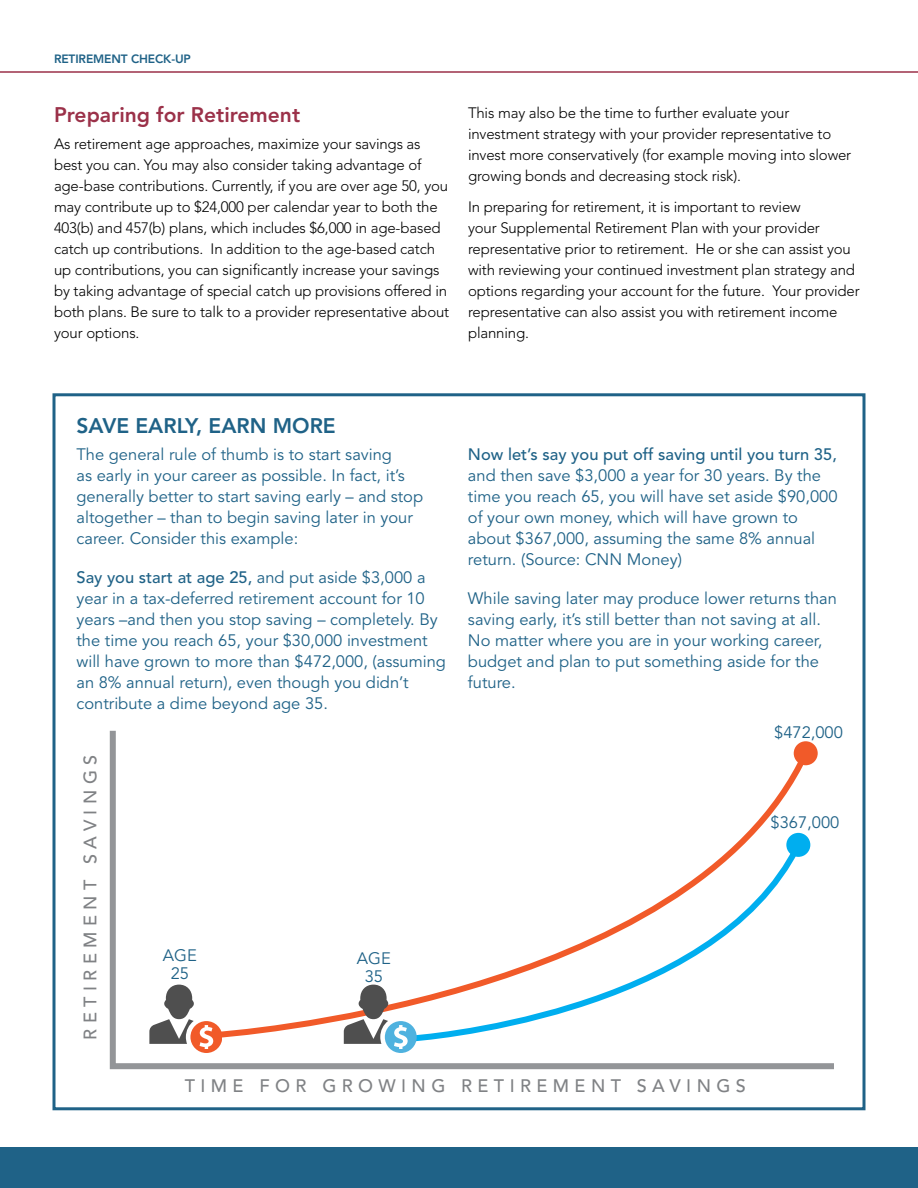
<style>
.page{position:relative;width:918px;height:1188px;background:#fff}
.page>*{position:absolute;margin:0;border:0;box-sizing:border-box;transform-origin:0 0}
.t1{font:800 21px "Avenir";color:#9b3149}
.t2{font:800 21px "Avenir";color:#1f6287}
.t3{font:500 18px "Avenir";letter-spacing:.3em;color:#808285}
.t4{font:16.5px/21px "Avenir";color:#1f6287}
.t5{font:500 16.5px "Avenir";color:#1f6287}
.t6{font:300 15px/21px "Avenir";letter-spacing:-.01em;color:#000}
.t7{font:800 12px "Avenir";letter-spacing:-.01em;color:#1f6287}
.s1{font-weight:500}
</style>
<div class="page">
<div style="left:0;top:1148px;width:918px;height:40px;background:#1f6287"></div>
<hr style="left:0;top:71px;width:918px;height:2px;background:#9b3149">
<div style="left:52px;top:393px;width:814px;height:717px;border:3px solid #1f6287"></div>
<svg style="left:109px;top:730px;width:725px;height:340px"></svg>
<svg style="left:210px;top:745px;width:604px;height:296px"></svg>
<div style="left:794px;top:741px;width:24px;height:24px;background:#f15a29;border-radius:50%"></div>
<svg style="left:149px;top:985px;width:73px;height:68px"></svg>
<svg style="left:405px;top:837px;width:401px;height:208px"></svg>
<div style="left:786px;top:833px;width:24px;height:24px;background:#00aeef;border-radius:50%"></div>
<svg style="left:344px;top:985px;width:73px;height:68px"></svg>
<p class="t7" style="left:54px;top:52px;width:138px">RETIREMENT CHECK-UP</p>
<h1 class="t1" style="left:54px;top:102px;width:248px">Preparing for Retirement</h1>
<p class="t6" style="left:54px;top:133px;width:397px">As retirement age approaches, maximize your savings as best you can. You may also consider taking advantage of age-base contributions. Currently, if you are over age 50, you may contribute up to $24,000 per calendar year to both the 403(b) and 457(b) plans, which includes $6,000 in age-based catch up contributions. In addition to the age-based catch up contributions, you can significantly increase your savings by taking advantage of special catch up provisions offered in both plans. Be sure to talk to a provider representative about your options.</p>
<p class="t6" style="left:468px;top:102px;width:385px">This may also be the time to further evaluate your investment strategy with your provider representative to invest more conservatively (for example moving into slower growing bonds and decreasing stock risk).</p>
<p class="t6" style="left:468px;top:196px;width:393px">In preparing for retirement, it is important to review<br>your Supplemental Retirement Plan with your provider representative prior to retirement. He or she can assist you with reviewing your continued investment plan strategy and options regarding your account for the future. Your provider representative can also assist you with retirement income planning.</p>
<h1 class="t2" style="left:76px;top:414px;width:258px">Save Early, Earn More</h1>
<p class="t4" style="left:76px;top:445px;width:348px">The general rule of thumb is to start saving<br>as early in your career as possible. In fact, it’s generally better to start saving early – and stop altogether – than to begin saving later in your career. Consider this example:</p>
<p class="t4" style="left:76px;top:568px;width:371px"><span class="s1">Say you start at age 25,</span> and put aside $3,000 a year in a tax-deferred retirement account for 10 years –and then you stop saving – completely. By the time you reach 65, your $30,000 investment will have grown to more than $472,000, (assuming an 8% annual return), even though you didn’t contribute a dime beyond age 35.</p>
<p class="t3" style="left:80px;top:1040px;width:284px;rotate:-90deg">Retirement Savin gs</p>
<p class="t4" style="left:163px;top:946px;width:35px;line-height:18px;text-align:center">age<br>25</p>
<p class="t4" style="left:357px;top:950px;width:35px;line-height:18px;text-align:center">age<br>35</p>
<p class="t5" style="left:468px;top:445px;width:370px">Now let’s say you put off saving until you turn 35,</p>
<p class="t4" style="left:468px;top:466px;width:371px">and then save $3,000 a year for 30 years. By the time you reach 65, you will have set aside $90,000 of your own money, which will have grown to about $367,000, assuming the same 8% annual return. (Source: CNN Money)</p>
<p class="t4" style="left:468px;top:589px;width:371px">While saving later may produce lower returns than saving early, it’s still better than not saving at all.<br>No matter where you are in your working career, budget and plan to put something aside for the future.</p>
<p class="t4" style="left:774px;top:722px;width:70px">$472,000</p>
<p class="t4" style="left:771px;top:813px;width:70px">$367,000</p>
<p class="t3" style="left:185px;top:1075px;width:210px">TIME f or gr owin</p>
<p class="t3" style="left:431px;top:1075px;width:47px">g retirement</p>
<p class="t3" style="left:637px;top:1075px;width:108px">sa vin gs</p>
</div>
